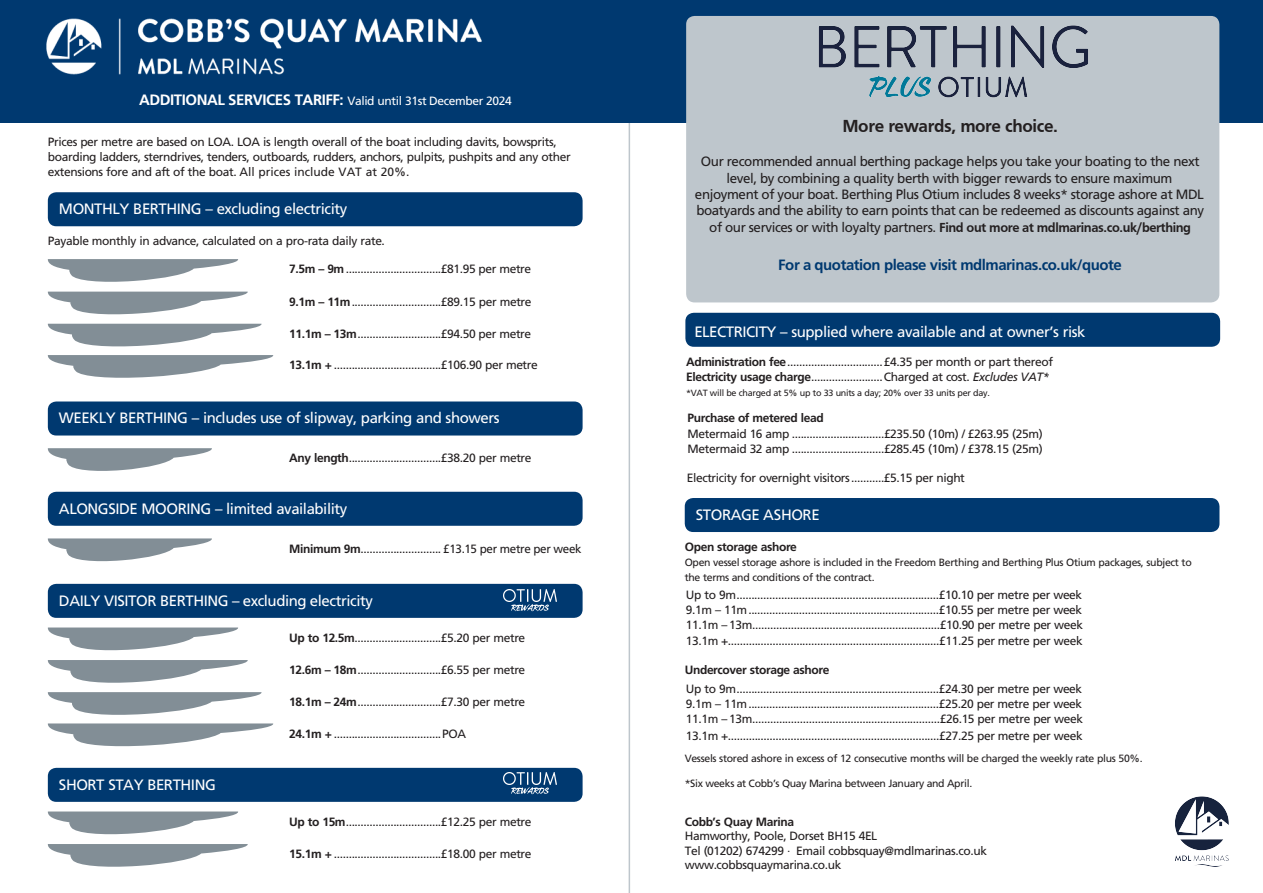
<style>
.page{position:relative;width:1263px;height:893px;background:#fff}
.page>*{position:absolute;margin:0;border:0;box-sizing:border-box;transform-origin:0 0}
.t1{font:700 18px "Frutiger";letter-spacing:-.02em;color:#231f20}
.t2{font:15px "Frutiger";letter-spacing:-.03em;color:#fff}
.t3{font:700 15px "Frutiger";letter-spacing:-.03em;color:#003970}
.t4{font:13.5px/16.2px "Frutiger";letter-spacing:-.03em;color:#231f20;text-align:center}
.t5{font:12px/15px "Frutiger";letter-spacing:-.03em;color:#231f20}
.t6{font:700 12px "Frutiger";letter-spacing:-.03em;color:#231f20}
.t7{font:12px "Frutiger";letter-spacing:-.03em;color:#fff}
.t8{font:10.5px/14.7px "Frutiger";letter-spacing:-.03em;color:#231f20}
.t9{font:9px "Frutiger";letter-spacing:-.03em;color:#231f20}
.s1{font-weight:700;font-size:15px}
.s2{font-weight:700}
.s3{font-style:italic}
</style>
<div class="page">
<hr style="left:629px;top:91px;width:1px;height:802px;background:#bec6cc">
<div style="left:0;top:0;width:1263px;height:123px;background:#003970"></div>
<div style="left:48px;top:192px;width:535px;height:34px;background:#003970;border-radius:9px"></div>
<div style="left:48px;top:584px;width:535px;height:34px;background:#003970;border-radius:9px"></div>
<div style="left:48px;top:768px;width:535px;height:34px;background:#003970;border-radius:9px"></div>
<div style="left:685px;top:313px;width:535px;height:34px;background:#003970;border-radius:9px"></div>
<div style="left:48px;top:401px;width:535px;height:34px;background:#003970;border-radius:9px"></div>
<div style="left:48px;top:492px;width:535px;height:34px;background:#003970;border-radius:9px"></div>
<svg style="left:48px;top:259px;width:190px;height:23px"></svg>
<svg style="left:48px;top:627px;width:190px;height:24px"></svg>
<svg style="left:48px;top:811px;width:190px;height:24px"></svg>
<svg style="left:48px;top:292px;width:200px;height:23px"></svg>
<svg style="left:48px;top:660px;width:200px;height:23px"></svg>
<svg style="left:48px;top:844px;width:200px;height:23px"></svg>
<svg style="left:48px;top:324px;width:213px;height:23px"></svg>
<svg style="left:48px;top:692px;width:213px;height:23px"></svg>
<svg style="left:48px;top:355px;width:225px;height:23px"></svg>
<svg style="left:48px;top:723px;width:225px;height:24px"></svg>
<svg style="left:48px;top:448px;width:164px;height:23px"></svg>
<svg style="left:48px;top:538px;width:164px;height:24px"></svg>
<div style="left:685px;top:498px;width:534px;height:34px;background:#003970;border-radius:9px"></div>
<div style="left:686px;top:16px;width:533px;height:286px;background:#bec6cc;border-radius:9px"></div>
<img style="left:1175px;top:796px;width:54px;height:71px">
<img style="left:46px;top:18px;width:436px;height:57px">
<img style="left:504px;top:590px;width:53px;height:22px">
<img style="left:504px;top:773px;width:53px;height:22px">
<img style="left:818px;top:25px;width:270px;height:73px">
<p class="t7" style="left:139px;top:94px;width:374px"><span class="s1">ADDITIONAL SERVICES TARIFF:</span> Valid until 31st December 2024</p>
<p class="t5" style="left:48px;top:135px;width:524px">Prices per metre are based on LOA. LOA is length overall of the boat including davits, bowsprits, boarding ladders, sterndrives, tenders, outboards, rudders, anchors, pulpits, pushpits and any other extensions fore and aft of the boat. All prices include VAT at 20%.</p>
<p class="t2" style="left:59px;top:200px;width:290px">MONTHLY BERTHING – excluding electricity</p>
<p class="t5" style="left:48px;top:234px;width:339px">Payable monthly in advance, calculated on a pro-rata daily rate.</p>
<p class="t5" style="left:289px;top:261px;width:244px"><span class="s2">7.5m – 9m</span>................................£81.95 per metre</p>
<p class="t5" style="left:289px;top:294px;width:244px"><span class="s2">9.1m – 11m</span>..............................£89.15 per metre</p>
<p class="t5" style="left:289px;top:326px;width:244px"><span class="s2">11.1m – 13m</span>............................£94.50 per metre</p>
<p class="t5" style="left:289px;top:357px;width:250px"><span class="s2">13.1m +</span> ....................................£106.90 per metre</p>
<p class="t2" style="left:59px;top:409px;width:442px">WEEKLY BERTHING – includes use of slipway, parking and showers</p>
<p class="t5" style="left:289px;top:450px;width:244px"><span class="s2">Any length</span>...............................£38.20 per metre</p>
<p class="t2" style="left:59px;top:499px;width:290px">ALONGSIDE MOORING – limited availability</p>
<p class="t5" style="left:289px;top:541px;width:294px"><span class="s2">Minimum 9m</span>........................... £13.15 per metre per week</p>
<p class="t2" style="left:59px;top:592px;width:315px">DAILY VISITOR BERTHING – excluding electricity</p>
<p class="t5" style="left:289px;top:630px;width:238px"><span class="s2">Up to 12.5m</span>.............................£5.20 per metre</p>
<p class="t5" style="left:289px;top:662px;width:238px"><span class="s2">12.6m – 18m</span>............................£6.55 per metre</p>
<p class="t5" style="left:289px;top:694px;width:238px"><span class="s2">18.1m – 24m</span>............................£7.30 per metre</p>
<p class="t2" style="left:59px;top:776px;width:158px">SHORT STAY BERTHING</p>
<p class="t5" style="left:289px;top:726px;width:178px"><span class="s2">24.1m +</span> ....................................POA</p>
<p class="t5" style="left:289px;top:814px;width:244px"><span class="s2">Up to 15m</span>................................£12.25 per metre</p>
<p class="t5" style="left:289px;top:846px;width:244px"><span class="s2">15.1m +</span> ....................................£18.00 per metre</p>
<h1 class="t1" style="left:842px;top:116px;width:217px">More rewards, more choice.</h1>
<p class="t4" style="left:695px;top:154px;width:511px">Our recommended annual berthing package helps you take your boating to the next level, by combining a quality berth with bigger rewards to ensure maximum enjoyment of your boat. Berthing Plus Otium includes 8 weeks* storage ashore at MDL boatyards and the ability to earn points that can be redeemed as discounts against any of our services or with loyalty partners. <span class="s2">Find out more at mdlmarinas.co.uk/berthing</span></p>
<p class="t3" style="left:778px;top:256px;width:345px">For a quotation please visit mdlmarinas.co.uk/quote</p>
<p class="t2" style="left:694px;top:323px;width:393px">ELECTRICITY – supplied where available and at owner’s risk</p>
<p class="t5" style="left:686px;top:354px;width:369px"><span class="s2">Administration fee</span>................................£4.35 per month or part thereof<br><span class="s2">Electricity usage charge</span> ........................Charged at cost. <span class="s3">Excludes VAT*</span></p>
<p class="t9" style="left:686px;top:387px;width:305px">*VAT will be charged at 5% up to 33 units a day; 20% over 33 units per day.</p>
<p class="t6" style="left:687px;top:410px;width:138px">Purchase of metered lead</p>
<p class="t5" style="left:687px;top:426px;width:357px">Metermaid 16 amp ...............................£235.50 (10m) / £263.95 (25m)<br>Metermaid 32 amp ...............................£285.45 (10m) / £378.15 (25m)</p>
<p class="t5" style="left:687px;top:470px;width:280px">Electricity for overnight visitors...........£5.15 per night</p>
<p class="t2" style="left:696px;top:506px;width:125px">STORAGE ASHORE</p>
<p class="t6" style="left:685px;top:540px;width:114px">Open storage ashore</p>
<p class="t8" style="left:685px;top:555px;width:508px">Open vessel storage ashore is included in the Freedom Berthing and Berthing Plus Otium packages, subject to the terms and conditions of the contract.</p>
<p class="t5" style="left:686px;top:587px;width:399px;text-align:justify">Up to 9m....................................................................£10.10 per metre per week 9.1m – 11m................................................................£10.55 per metre per week 11.1m – 13m...............................................................£10.90 per metre per week</p>
<p class="t5" style="left:686px;top:634px;width:398px">13.1m +.......................................................................£11.25 per metre per week</p>
<p class="t5" style="left:686px;top:682px;width:399px;text-align:justify">Up to 9m....................................................................£24.30 per metre per week 9.1m – 11m................................................................£25.20 per metre per week 11.1m – 13m...............................................................£26.15 per metre per week</p>
<p class="t5" style="left:686px;top:728px;width:398px">13.1m +.......................................................................£27.25 per metre per week</p>
<p class="t6" style="left:685px;top:663px;width:146px">Undercover storage ashore</p>
<p class="t8" style="left:685px;top:751px;width:459px">Vessels stored ashore in excess of 12 consecutive months will be charged the weekly rate plus 50%.</p>
<p class="t8" style="left:685px;top:776px;width:289px">*Six weeks at Cobb’s Quay Marina between January and April.</p>
<p class="t6" style="left:685px;top:815px;width:111px">Cobb’s Quay Marina</p>
<p class="t5" style="left:685px;top:829px;width:304px;line-height:14.4px">Hamworthy, Poole, Dorset BH15 4EL<br>Tel (01202) 674299 · Email cobbsquay@mdlmarinas.co.uk www.cobbsquaymarina.co.uk</p>
</div>
